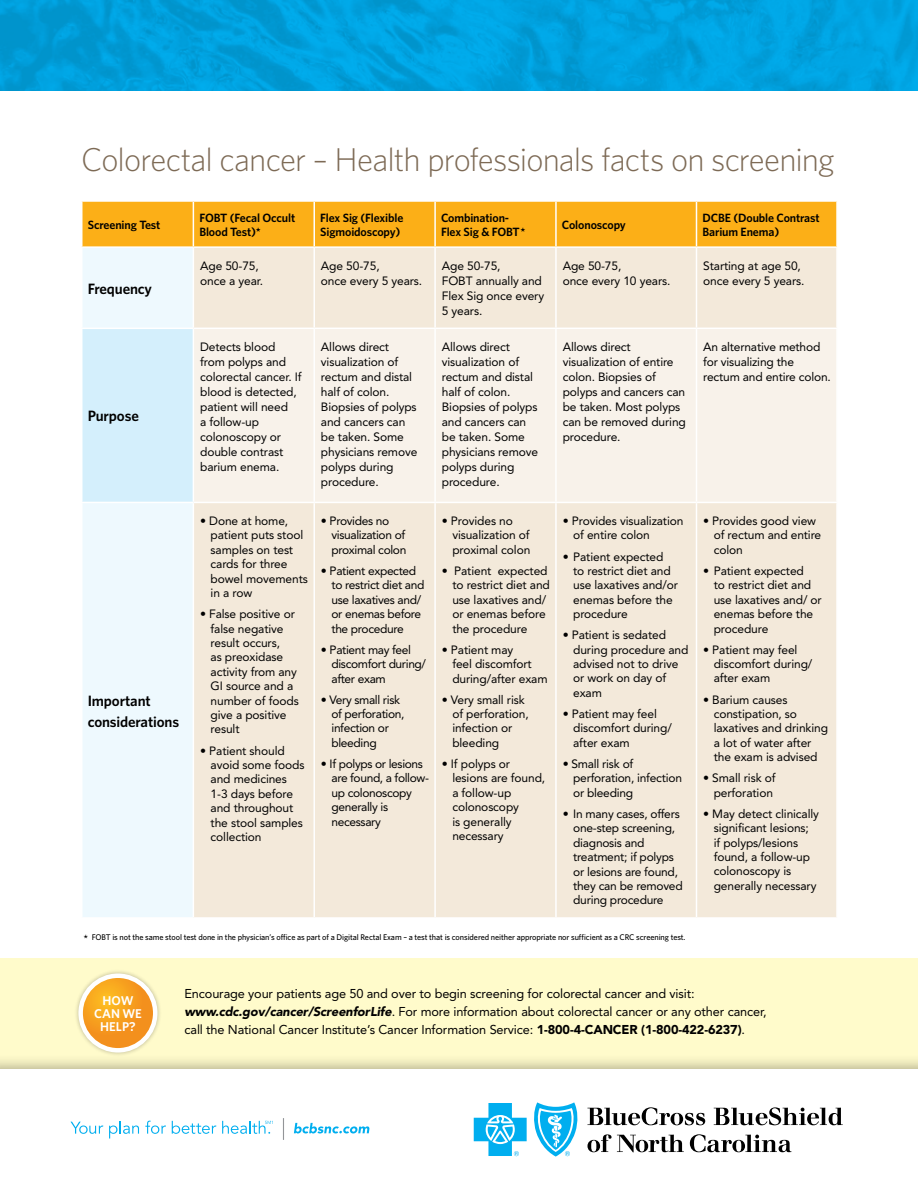
<style>
.page{position:relative;width:918px;height:1188px;background:#fff}
.page>*{position:absolute;margin:0;border:0;box-sizing:border-box;transform-origin:0 0}
.t1{font:300 33px "Whitney";letter-spacing:-.025em;color:#7d6a55}
.t2{font:600 15px/21.3px "Whitney";letter-spacing:-.01em;color:#000}
.t3{font:12.75px/18px "Avenir";letter-spacing:-.01em;color:#000}
.t4{font:600 12.75px/12.8px "Whitney";letter-spacing:.005em;color:#fff;text-align:center}
.t5{font:12px/14.4px "Avenir";letter-spacing:-.01em;color:#000}
.t6{font:12px/14.4px "Avenir";letter-spacing:-.03em;color:#000}
.t7{font:600 12px/14.4px "Whitney";letter-spacing:-.01em;color:#000}
.t8{font:500 8.25px "Whitney";letter-spacing:-.01em;color:#000}
.s1{font-size:12px}
.s2{font-weight:900;font-style:italic}
.s3{font-weight:900}
</style>
<div class="page">
<div style="left:0;top:958px;width:918px;height:122px;background:#fffbcb"></div>
<div style="left:74px;top:969px;width:88px;height:88px;background:#000;opacity:.25"></div>
<svg style="left:81px;top:976px;width:74px;height:74px"></svg>
<div style="left:78px;top:973px;width:79px;height:80px;border:4px solid #fff;border-radius:50%"></div>
<img style="left:0;top:0;width:918px;height:90px">
<div style="left:0;top:1053px;width:918px;height:135px;background:#000;opacity:.4"></div>
<div style="left:0;top:1069px;width:918px;height:119px;background:#fff"></div>
<svg style="left:587px;top:1107px;width:118px;height:18px"></svg>
<svg style="left:714px;top:1107px;width:129px;height:18px"></svg>
<svg style="left:587px;top:1134px;width:97px;height:18px"></svg>
<svg style="left:690px;top:1134px;width:101px;height:18px"></svg>
<svg style="left:534px;top:1102px;width:44px;height:55px"></svg>
<svg style="left:474px;top:1103px;width:53px;height:53px"></svg>
<svg style="left:70px;top:1122px;width:33px;height:12px"></svg>
<svg style="left:109px;top:1121px;width:30px;height:18px"></svg>
<svg style="left:145px;top:1121px;width:21px;height:13px"></svg>
<svg style="left:172px;top:1121px;width:44px;height:13px"></svg>
<svg style="left:294px;top:1123px;width:76px;height:10px"></svg>
<svg style="left:283px;top:1118px;width:1px;height:22px"></svg>
<svg style="left:222px;top:1121px;width:51px;height:13px"></svg>
<div style="left:82px;top:202px;width:754px;height:44px;background:#fcaf17"></div>
<div style="left:83px;top:248px;width:110px;height:669px;background:#eef9fe"></div>
<div style="left:194px;top:248px;width:642px;height:669px;background:#f3e9da"></div>
<div style="left:82px;top:328px;width:111px;height:174px;background:#d4effc"></div>
<div style="left:194px;top:329px;width:642px;height:173px;background:#f8f2ea"></div>
<hr style="left:313px;top:202px;width:2px;height:44px;background:#fff">
<hr style="left:434px;top:202px;width:2px;height:44px;background:#fff">
<hr style="left:555px;top:202px;width:2px;height:44px;background:#fff">
<hr style="left:696px;top:202px;width:1px;height:44px;background:#fff">
<hr style="left:313px;top:248px;width:2px;height:80px;background:#fff">
<hr style="left:434px;top:248px;width:2px;height:80px;background:#fff">
<hr style="left:555px;top:248px;width:2px;height:80px;background:#fff">
<hr style="left:696px;top:248px;width:1px;height:80px;background:#fff">
<hr style="left:193px;top:328px;width:121px;height:1px;background:#fff">
<hr style="left:314px;top:328px;width:121px;height:1px;background:#fff">
<hr style="left:313px;top:329px;width:2px;height:173px;background:#fff">
<hr style="left:435px;top:328px;width:121px;height:1px;background:#fff">
<hr style="left:434px;top:329px;width:2px;height:173px;background:#fff">
<hr style="left:556px;top:328px;width:140px;height:1px;background:#fff">
<hr style="left:555px;top:329px;width:2px;height:173px;background:#fff">
<hr style="left:696px;top:328px;width:142px;height:1px;background:#fff">
<hr style="left:696px;top:329px;width:1px;height:173px;background:#fff">
<hr style="left:193px;top:502px;width:121px;height:1px;background:#fff">
<hr style="left:314px;top:502px;width:121px;height:1px;background:#fff">
<hr style="left:313px;top:503px;width:2px;height:414px;background:#fff">
<hr style="left:435px;top:502px;width:121px;height:1px;background:#fff">
<hr style="left:434px;top:503px;width:2px;height:414px;background:#fff">
<hr style="left:556px;top:502px;width:140px;height:1px;background:#fff">
<hr style="left:555px;top:503px;width:2px;height:414px;background:#fff">
<hr style="left:696px;top:502px;width:142px;height:1px;background:#fff">
<hr style="left:696px;top:503px;width:1px;height:414px;background:#fff">
<hr style="left:193px;top:202px;width:1px;height:44px;background:#fff">
<hr style="left:81px;top:328px;width:112px;height:1px;background:#fff">
<hr style="left:81px;top:502px;width:112px;height:1px;background:#fff">
<h1 class="t1" style="left:81px;top:141px;width:755px">Colorectal cancer – Health professionals facts on screening</h1>
<p class="t7" style="left:88px;top:217px;width:74px">Screening Test</p>
<p class="t7" style="left:199px;top:210px;width:97px">FOBT (Fecal Occult<br>Blood Test)*</p>
<p class="t7" style="left:320px;top:210px;width:85px">Flex Sig (Flexible<br>Sigmoidoscopy)</p>
<p class="t7" style="left:441px;top:210px;width:86px">Combination-<br>Flex Sig &amp; FOBT*</p>
<p class="t7" style="left:562px;top:217px;width:65px">Colonoscopy</p>
<p class="t7" style="left:702px;top:210px;width:119px">DCBE (Double Contrast<br>Barium Enema)</p>
<p class="t2" style="left:88px;top:277px;width:66px">Frequency</p>
<p class="t2" style="left:88px;top:405px;width:53px">Purpose</p>
<p class="t2" style="left:88px;top:689px;width:93px">Important considerations</p>
<p class="t5" style="left:200px;top:258px;width:64px;line-height:15px">Age 50-75, once a year.</p>
<p class="t5" style="left:321px;top:258px;width:103px;line-height:15px">Age 50-75,<br>once every 5 years.</p>
<p class="t5" style="left:442px;top:258px;width:104px;line-height:15px">Age 50-75,<br>FOBT annually and<br>Flex Sig once every<br>5 years.</p>
<p class="t5" style="left:563px;top:258px;width:109px;line-height:15px">Age 50-75,<br>once every 10 years.</p>
<p class="t5" style="left:703px;top:258px;width:103px;line-height:15px">Starting at age 50, once every 5 years.</p>
<p class="t5" style="left:200px;top:339px;width:103px;line-height:15px">Detects blood from polyps and colorectal cancer. If blood is detected, patient will need<br>a follow-up colonoscopy or double contrast barium enema.</p>
<p class="t5" style="left:321px;top:339px;width:98px;line-height:15px">Allows direct visualization of rectum and distal half of colon.<br>Biopsies of polyps and cancers can be taken. Some physicians remove polyps during procedure.</p>
<p class="t5" style="left:442px;top:339px;width:98px;line-height:15px">Allows direct visualization of rectum and distal half of colon.<br>Biopsies of polyps and cancers can be taken. Some physicians remove polyps during procedure.</p>
<p class="t5" style="left:563px;top:339px;width:125px;line-height:15px">Allows direct visualization of entire colon. Biopsies of polyps and cancers can be taken. Most polyps can be removed during procedure.</p>
<p class="t5" style="left:703px;top:339px;width:129px;line-height:15px">An alternative method for visualizing the rectum and entire colon.</p>
<p class="t5" style="left:211px;top:514px;width:99px;text-indent:-10px">• Done at home, patient puts stool samples on test cards for three bowel movements in a row</p>
<p class="t5" style="left:211px;top:607px;width:90px;text-indent:-10px">• False positive or false negative result occurs,<br>as preoxidase activity from any<br>GI source and a number of foods give a positive result</p>
<p class="t5" style="left:211px;top:743px;width:95px;text-indent:-10px">• Patient should avoid some foods and medicines<br>1-3 days before and throughout the stool samples collection</p>
<p class="t6" style="left:331px;top:514px;width:76px;text-indent:-10px">• Provides no visualization of proximal colon</p>
<p class="t6" style="left:331px;top:564px;width:94px;text-indent:-10px">• Patient expected to restrict diet and use laxatives and/ or enemas before the procedure</p>
<p class="t6" style="left:331px;top:642px;width:96px;text-indent:-10px">• Patient may feel discomfort during/ after exam</p>
<p class="t6" style="left:331px;top:692px;width:75px;text-indent:-10px">• Very small risk of perforation, infection or bleeding</p>
<p class="t6" style="left:331px;top:757px;width:99px;text-indent:-10px">• If polyps or lesions are found, a follow&shy;up colonoscopy generally is necessary</p>
<p class="t5" style="left:452px;top:514px;width:80px;text-indent:-10px">• Provides no visualization of proximal colon</p>
<p class="t5" style="left:452px;top:564px;width:99px;text-indent:-10px">• Patient expected to restrict diet and use laxatives and/ or enemas before the procedure</p>
<p class="t5" style="left:452px;top:642px;width:97px;text-indent:-10px">• Patient may<br>feel discomfort during/after exam</p>
<p class="t5" style="left:452px;top:692px;width:78px;text-indent:-10px">• Very small risk of perforation, infection or bleeding</p>
<p class="t5" style="left:452px;top:757px;width:94px;text-indent:-10px">• If polyps or lesions are found, a follow-up colonoscopy<br>is generally necessary</p>
<p class="t5" style="left:573px;top:514px;width:112px;text-indent:-10px">• Provides visualization of entire colon</p>
<p class="t5" style="left:573px;top:549px;width:106px;text-indent:-10px">• Patient expected<br>to restrict diet and use laxatives and/or enemas before the procedure</p>
<p class="t5" style="left:573px;top:628px;width:117px;text-indent:-10px">• Patient is sedated during procedure and advised not to drive or work on day of exam</p>
<p class="t5" style="left:573px;top:707px;width:100px;text-indent:-10px">• Patient may feel discomfort during/ after exam</p>
<p class="t5" style="left:573px;top:757px;width:110px;text-indent:-10px">• Small risk of perforation, infection or bleeding</p>
<p class="t5" style="left:573px;top:807px;width:111px;text-indent:-10px">• In many cases, offers one-step screening, diagnosis and treatment; if polyps or lesions are found, they can be removed during procedure</p>
<p class="t5" style="left:714px;top:514px;width:109px;text-indent:-10px">• Provides good view of rectum and entire colon</p>
<p class="t5" style="left:714px;top:564px;width:110px;text-indent:-10px">• Patient expected<br>to restrict diet and use laxatives and/ or enemas before the procedure</p>
<p class="t5" style="left:714px;top:642px;width:100px;text-indent:-10px">• Patient may feel discomfort during/ after exam</p>
<p class="t5" style="left:714px;top:692px;width:116px;text-indent:-10px">• Barium causes constipation, so laxatives and drinking a lot of water after the exam is advised</p>
<p class="t5" style="left:703px;top:771px;width:74px;text-align:right">• Small risk of perforation</p>
<p class="t5" style="left:714px;top:807px;width:107px;text-indent:-10px">• May detect clinically significant lesions;<br>if polyps/lesions found, a follow-up colonoscopy is generally necessary</p>
<p class="t8" style="left:84px;top:933px;width:603px"><span class="s1">*</span> FOBT is not the same stool test done in the physician’s office as part of a Digital Rectal Exam – a test that is considered neither appropriate nor sufficient as a CRC screening test.</p>
<p class="t4" style="left:94px;top:994px;width:49px">HOW<br>CAN WE<br>HELP?</p>
<p class="t3" style="left:184px;top:985px;width:584px">Encourage your patients age 50 and over to begin screening for colorectal cancer and visit: <span class="s2">www.cdc.gov/cancer/ScreenforLife</span>. For more information about colorectal cancer or any other cancer, call the National Cancer Institute’s Cancer Information Service: <span class="s3">1-800-4-CANCER (1-800-422-6237)</span>.</p>
</div>
